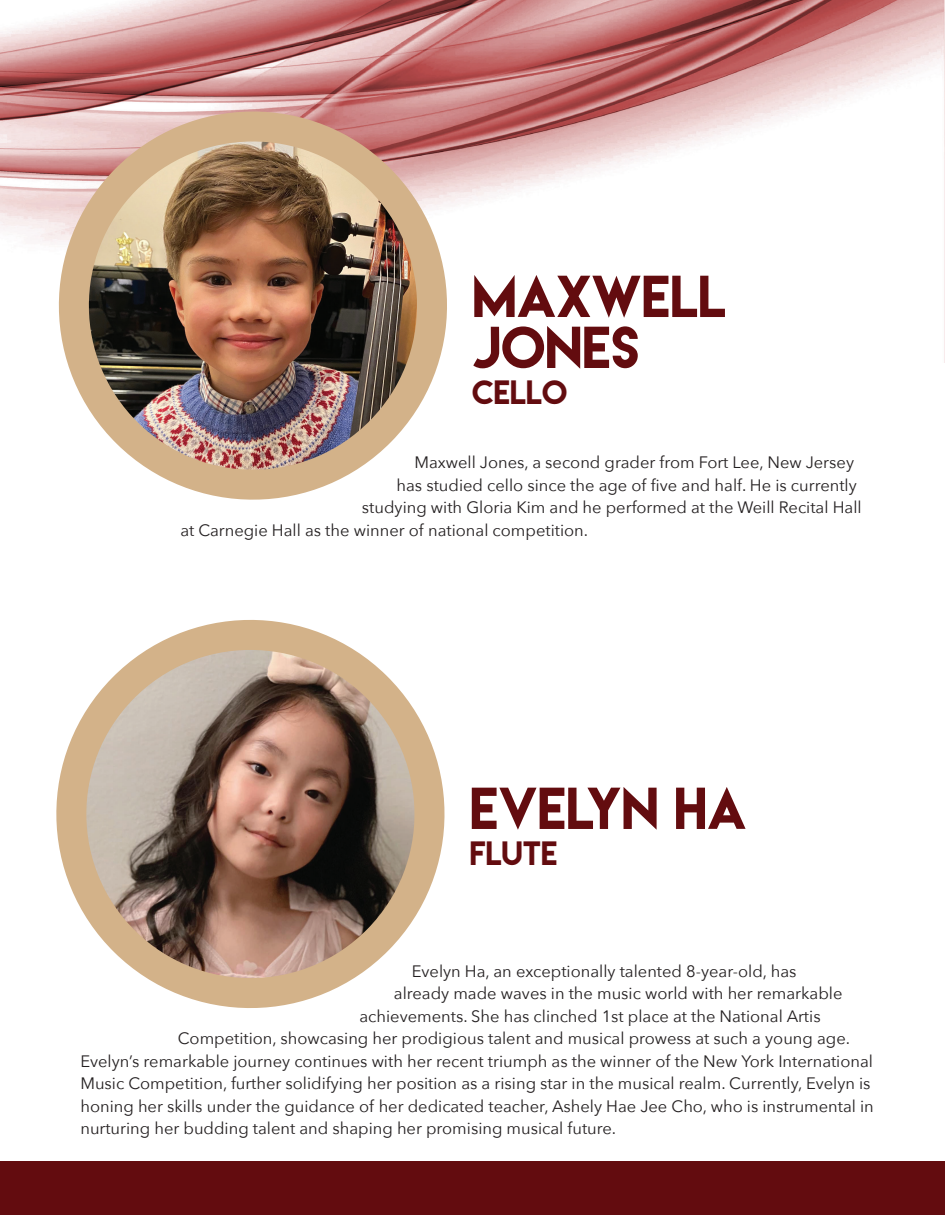
<style>
.page{position:relative;width:945px;height:1215px;background:#fff}
.page>*{position:absolute;margin:0;border:0;box-sizing:border-box;transform-origin:0 0}
.t1{font:52.5px/51px "Lemon Milk";color:#630c0f}
.t2{font:30px "Lemon Milk";color:#630c0f}
.t3{font:16.5px "Avenir Next";color:#231f20}
</style>
<div class="page">
<div style="left:0;top:1161px;width:945px;height:54px;background:#630c0f"></div>
<img style="left:0;top:0;width:945px;height:363px">
<img style="left:13px;top:66px;width:479px;height:434px">
<svg style="left:56px;top:620px;width:389px;height:388px"></svg>
<h1 class="t1" style="left:472px;top:270px;width:255px">MAXWELL<br>JONES</h1>
<h2 class="t2" style="left:472px;top:372px;width:96px">CELLO</h2>
<p class="t3" style="left:414px;top:449px;width:441px">Maxwell Jones, a second grader from Fort Lee, New Jersey</p>
<p class="t3" style="left:396px;top:471px;width:462px">has studied cello since the age of five and half. He is currently</p>
<p class="t3" style="left:362px;top:494px;width:501px">studying with Gloria Kim and he performed at the Weill Recital Hall</p>
<p class="t3" style="left:180px;top:516px;width:409px">at Carnegie Hall as the winner of national competition.</p>
<h1 class="t1" style="left:470px;top:782px;width:278px">EVELYN HA</h1>
<h2 class="t2" style="left:470px;top:832px;width:89px">FLUTE</h2>
<p class="t3" style="left:412px;top:957px;width:386px">Evelyn Ha, an exceptionally talented 8-year-old, has</p>
<p class="t3" style="left:394px;top:980px;width:450px">already made waves in the music world with her remarkable</p>
<p class="t3" style="left:359px;top:1002px;width:463px">achievements. She has clinched 1st place at the National Artis</p>
<p class="t3" style="left:178px;top:1025px;width:674px">Competition, showcasing her prodigious talent and musical prowess at such a young age.</p>
<p class="t3" style="left:80px;top:1047px;width:794px">Evelyn’s remarkable journey continues with her recent triumph as the winner of the New York International</p>
<p class="t3" style="left:80px;top:1070px;width:792px">Music Competition, further solidifying her position as a rising star in the musical realm. Currently, Evelyn is</p>
<p class="t3" style="left:80px;top:1092px;width:795px">honing her skills under the guidance of her dedicated teacher, Ashely Hae Jee Cho, who is instrumental in</p>
<p class="t3" style="left:80px;top:1115px;width:537px">nurturing her budding talent and shaping her promising musical future.</p>
</div>
